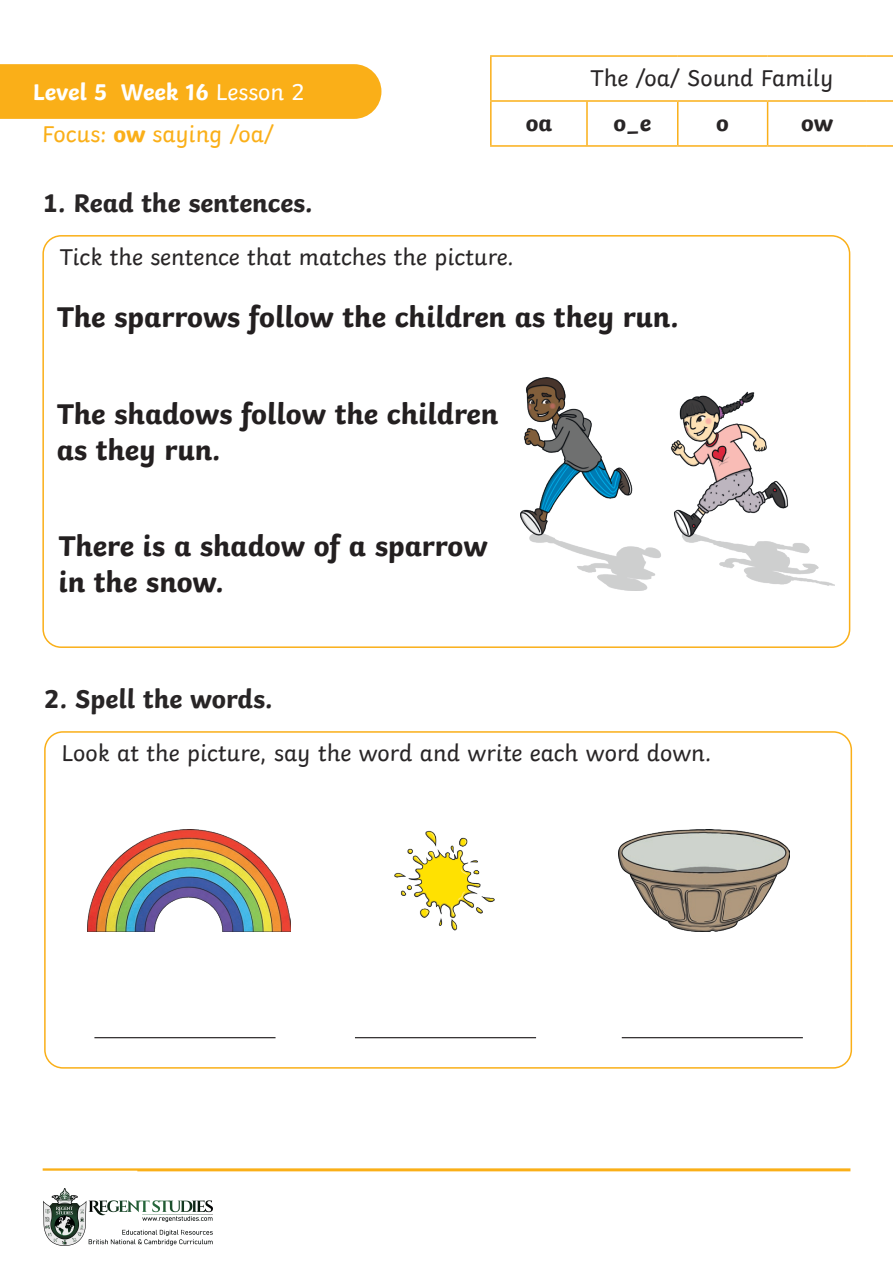
<style>
.page{position:relative;width:893px;height:1263px;background:#fff}
.page>*{position:absolute;margin:0;border:0;box-sizing:border-box;transform-origin:0 0}
.t1{font:700 30px/36px "Twinkl";color:#231f20}
.Heading_2{font:700 27px "Twinkl";color:#282526}
.KS1_Body_Copy{font:24px "Twinkl";color:#282526}
.t2{font:700 24px "Twinkl";color:#fff}
.t3{font:24px "Twinkl";color:#faaf18}
.KS1_Body_Copy-2{font:700 24px "Twinkl";color:#282526}
.s1{font-weight:400}
.s2{font-weight:700}
</style>
<div class="page">
<svg style="left:43px;top:1168px;width:807px;height:3px"></svg>
<div style="left:0;top:64px;width:381px;height:55px;background:#faaf18"></div>
<div style="left:42px;top:235px;width:808px;height:413px;border:2px solid #faaf18;border-radius:18px"></div>
<div style="left:44px;top:731px;width:808px;height:338px;border:2px solid #faaf18;border-radius:18px"></div>
<hr style="left:94px;top:1037px;width:182px;height:1px;background:#282526">
<hr style="left:355px;top:1037px;width:181px;height:1px;background:#282526">
<hr style="left:622px;top:1037px;width:181px;height:1px;background:#282526">
<img style="left:521px;top:377px;width:313px;height:213px">
<img style="left:618px;top:829px;width:171px;height:102px">
<img style="left:87px;top:829px;width:204px;height:102px">
<img style="left:394px;top:830px;width:101px;height:101px">
<hr style="left:490px;top:55px;width:97px;height:2px;background:#faaf18">
<hr style="left:490px;top:57px;width:2px;height:43px;background:#faaf18">
<hr style="left:587px;top:55px;width:91px;height:2px;background:#faaf18">
<hr style="left:678px;top:55px;width:90px;height:2px;background:#faaf18">
<hr style="left:768px;top:55px;width:99px;height:2px;background:#faaf18">
<hr style="left:867px;top:55px;width:26px;height:2px;background:#faaf18">
<hr style="left:490px;top:100px;width:97px;height:2px;background:#faaf18">
<hr style="left:490px;top:102px;width:2px;height:43px;background:#faaf18">
<hr style="left:587px;top:100px;width:91px;height:2px;background:#faaf18">
<hr style="left:586px;top:102px;width:2px;height:43px;background:#faaf18">
<hr style="left:678px;top:100px;width:90px;height:2px;background:#faaf18">
<hr style="left:677px;top:102px;width:1px;height:43px;background:#faaf18">
<hr style="left:768px;top:100px;width:99px;height:2px;background:#faaf18">
<hr style="left:767px;top:102px;width:1px;height:43px;background:#faaf18">
<hr style="left:867px;top:100px;width:26px;height:2px;background:#faaf18">
<hr style="left:490px;top:145px;width:97px;height:2px;background:#faaf18">
<hr style="left:587px;top:145px;width:91px;height:2px;background:#faaf18">
<hr style="left:678px;top:145px;width:90px;height:2px;background:#faaf18">
<hr style="left:768px;top:145px;width:99px;height:2px;background:#faaf18">
<hr style="left:867px;top:145px;width:26px;height:2px;background:#faaf18">
<img style="left:43px;top:1188px;width:169px;height:58px">
<p class="t2" style="left:33px;top:72px;width:273px">Level 5 Week 16 <span class="s1">Lesson 2</span></p>
<p class="t3" style="left:42px;top:116px;width:233px">Focus: <span class="s2">ow</span> saying /oa/</p>
<p class="KS1_Body_Copy" style="left:591px;top:60px;width:244px">The /oa/ Sound Family</p>
<p class="KS1_Body_Copy-2" style="left:526px;top:104px;width:28px">oa</p>
<p class="KS1_Body_Copy-2" style="left:613px;top:104px;width:39px">o_e</p>
<p class="KS1_Body_Copy-2" style="left:716px;top:104px;width:14px">o</p>
<p class="KS1_Body_Copy-2" style="left:801px;top:104px;width:34px">ow</p>
<p class="Heading_2" style="left:42px;top:181px;width:272px">1. Read the sentences.</p>
<p class="KS1_Body_Copy" style="left:60px;top:239px;width:456px">Tick the sentence that matches the picture.</p>
<p class="t1" style="left:57px;top:295px;width:624px">The sparrows follow the children as they run.</p>
<p class="t1" style="left:57px;top:393px;width:443px">The shadows follow the children as they run.</p>
<p class="t1" style="left:58px;top:525px;width:431px">There is a shadow of a sparrow in the snow.</p>
<p class="Heading_2" style="left:44px;top:677px;width:230px">2. Spell the words.</p>
<p class="KS1_Body_Copy" style="left:61px;top:735px;width:651px">Look at the picture, say the word and write each word down.</p>
</div>
